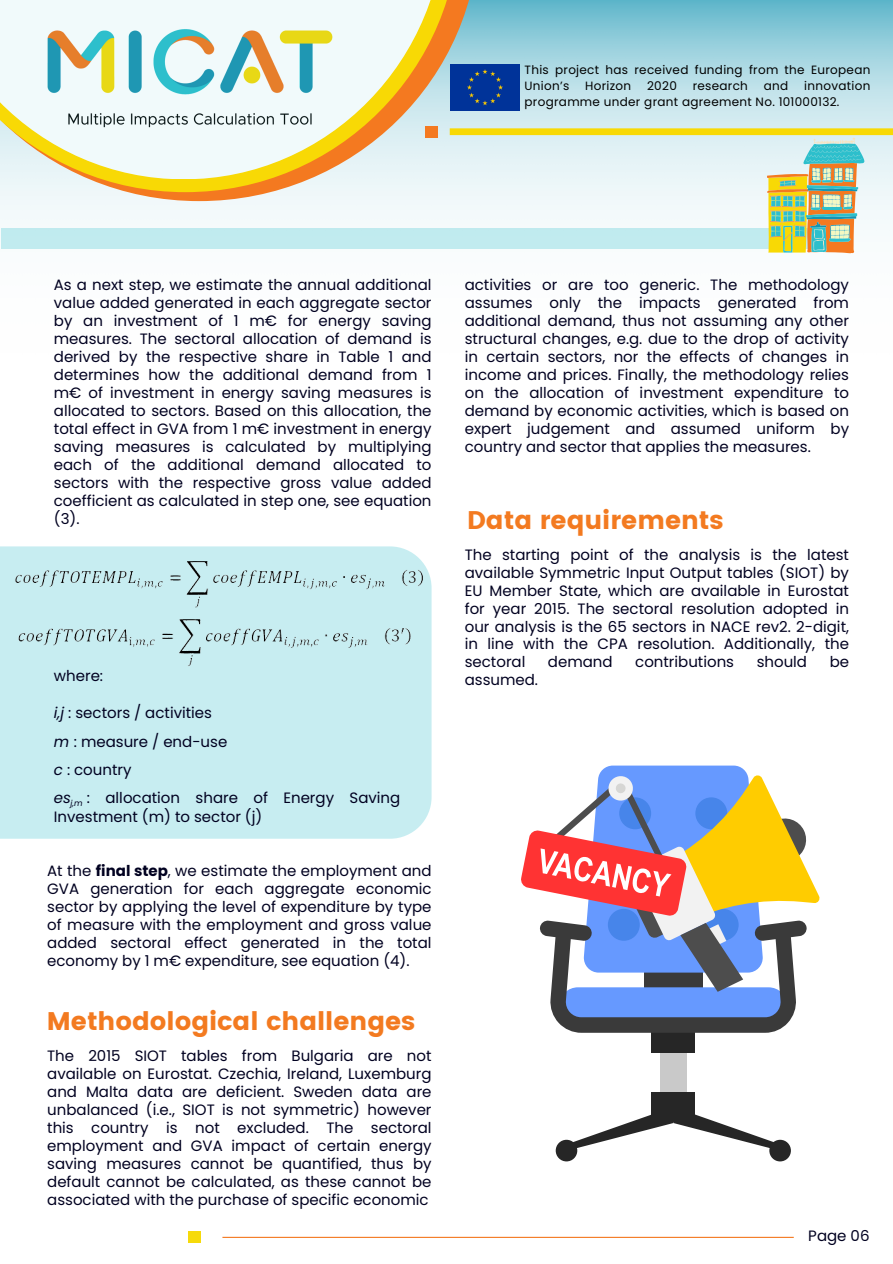
<style>
.page{position:relative;width:893px;height:1264px;background:#fff}
.page>*{position:absolute;margin:0;border:0;box-sizing:border-box;transform-origin:0 0}
.t1{font:25.5px "Poppins";color:#f37a20}
.t2{font:15px/18px "Poppins";color:#000020;text-align:justify}
.t3{font:12px/16px "Poppins";letter-spacing:.025em;color:#000}
.t4{font:italic 8.25px "Poppins";color:#000020}
.s1{font-style:italic}
.s2{font-weight:700}
</style>
<div class="page">
<svg style="left:0;top:0;width:892px;height:254px"></svg>
<div style="left:1px;top:228px;width:848px;height:20px;background:#c1ebef"></div>
<svg style="left:0;top:0;width:479px;height:201px;fill:#eff6f8"></svg>
<svg style="left:0;top:0;width:459px;height:192px;background:#ead69f"></svg>
<div style="left:450px;top:64px;width:69px;height:46px;background:#039"></div>
<div style="left:449px;top:128px;width:443px;height:7px;background:#f8d905"></div>
<svg style="left:0;top:0;width:445px;height:179px;fill:#f1fafb"></svg>
<div style="left:425px;top:126px;width:12px;height:12px;background:#f47920"></div>
<svg style="left:766px;top:138px;width:98px;height:115px;background:#b9c798"></svg>
<div style="left:0;top:546px;width:431px;height:292px;background:#c7edf1"></div>
<hr style="left:222px;top:1236px;width:571px;height:1px;background:#f47920">
<img style="left:10px;top:553px;width:415px;height:62px">
<img style="left:3px;top:615px;width:414px;height:52px">
<div style="left:188px;top:1230px;width:13px;height:12px;background:#f6da0b"></div>
<div style="left:660px;top:1024px;width:26px;height:82px;background:#c9c9c9"></div>
<div style="left:651px;top:1023px;width:44px;height:30px;background:#262626"></div>
<div style="left:651px;top:1091px;width:44px;height:30px;background:#262626"></div>
<svg style="left:573px;top:1114px;width:200px;height:35px"></svg>
<div style="left:769px;top:1139px;width:21px;height:22px;background:#262626;border-radius:50%"></div>
<div style="left:555px;top:1139px;width:22px;height:22px;background:#262626;border-radius:50%"></div>
<svg style="left:521px;top:765px;width:299px;height:267px"></svg>
<p class="t3" style="left:524px;top:62px;width:347px">This project has received funding from the European<br>Union’s</p>
<p class="t3" style="left:524px;top:78px;width:347px;text-indent:279px">innovation programme under grant agreement No. 101000132.</p>
<p class="t3" style="left:585px;top:78px;width:47px">Horizon</p>
<p class="t3" style="left:647px;top:78px;width:31px">2020</p>
<p class="t3" style="left:692px;top:78px;width:57px">research</p>
<p class="t3" style="left:763px;top:78px;width:26px">and</p>
<p class="t2" style="left:54px;top:276px;width:379px">As a next step, we estimate the annual additional value added generated in each aggregate sector by an investment of 1 m€ for energy saving measures. The sectoral allocation of demand is derived by the respective share in Table 1 and determines how the additional demand from 1 m€ of investment in energy saving measures is allocated to sectors. Based on this allocation, the total effect in GVA from 1 m€ investment in energy saving measures is calculated by multiplying each of the additional demand allocated to sectors with the respective gross value added coefficient as calculated in step one, see equation (3).</p>
<p class="t2" style="left:54px;top:666px;width:51px">where:</p>
<p class="t2" style="left:54px;top:704px;width:160px"><span class="s1">i,j</span> : sectors / activities</p>
<p class="t2" style="left:54px;top:732px;width:175px"><span class="s1">m</span> : measure / end-use</p>
<p class="t2" style="left:54px;top:760px;width:79px"><span class="s1">c</span> : country</p>
<p class="t2" style="left:54px;top:788px;width:348px;line-height:18.8px"><span class="s1">es</span> : allocation share of Energy Saving<br>Investment (m) to sector (j)</p>
<p class="t4" style="left:70px;top:797px;width:14px">j,m</p>
<p class="t2" style="left:47px;top:861px;width:386px">At the <span class="s2">final step</span>, we estimate the employment and GVA generation for each aggregate economic sector by applying the level of expenditure by type of measure with the employment and gross value added sectoral effect generated in the total economy by 1 m€ expenditure, see equation (4).</p>
<p class="t1" style="left:47px;top:1006px;width:370px">Methodological challenges</p>
<p class="t2" style="left:47px;top:1046px;width:386px">The 2015 SIOT tables from Bulgaria are not available on Eurostat. Czechia, Ireland, Luxemburg and Malta data are deficient. Sweden data are unbalanced (i.e., SIOT is not symmetric) however this country is not excluded. The sectoral employment and GVA impact of certain energy saving measures cannot be quantified, thus by default cannot be calculated, as these cannot be associated with the purchase of specific economic</p>
<p class="t2" style="left:464px;top:276px;width:386px">activities or are too generic. The methodology assumes only the impacts generated from additional demand, thus not assuming any other structural changes, e.g. due to the drop of activity in certain sectors, nor the effects of changes in income and prices. Finally, the methodology relies on the allocation of investment expenditure to demand by economic activities, which is based on expert judgement and assumed uniform by country and sector that applies the measures.</p>
<p class="t1" style="left:467px;top:505px;width:258px">Data requirements</p>
<p class="t2" style="left:464px;top:545px;width:386px">The starting point of the analysis is the latest available Symmetric Input Output tables (SIOT) by EU Member State, which are available in Eurostat for year 2015. The sectoral resolution adopted in our analysis is the 65 sectors in NACE rev2. 2-digit, in line with the CPA resolution. Additionally, the sectoral</p>
<p class="t2" style="left:548px;top:653px;width:66px">demand</p>
<p class="t2" style="left:635px;top:653px;width:100px">contributions</p>
<p class="t2" style="left:756px;top:653px;width:52px">should</p>
<p class="t2" style="left:829px;top:653px;width:21px">be</p>
<p class="t2" style="left:464px;top:671px;width:75px">assumed.</p>
<p class="t2" style="left:808px;top:1226px;width:63px">Page 06</p>
</div>
